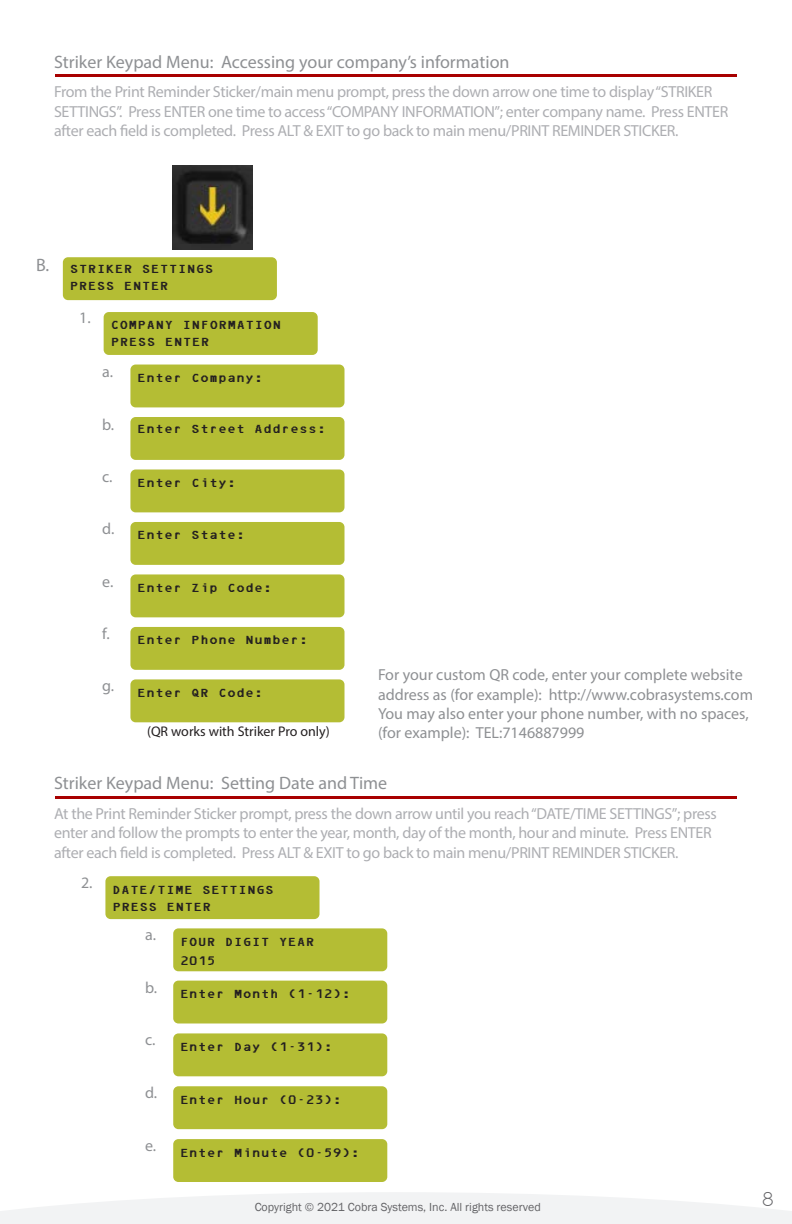
<style>
.page{position:relative;width:792px;height:1224px;background:#fff}
.page>*{position:absolute;margin:0;border:0;box-sizing:border-box;transform-origin:0 0}
.t1{font:20px "Capsuula";color:#636366;scale:1.2 1}
.t2{font:18px "Myriad Pro";color:#8e9093}
.t3{font:16px/19.2px "Myriad Pro";letter-spacing:-.02em;color:#adaeb2}
.t4{font:16px/19.2px "Myriad Pro";color:#8e9093}
.t5{font:14px "Myriad Pro";color:#231f20}
.t6{font:12px "Franklin Gothic";color:#636366}
.t7{font:10.4px "icstsc 6";color:#231f20}
</style>
<div class="page">
<svg style="left:0;top:1192px;width:792px;height:32px"></svg>
<div style="left:130px;top:679px;width:215px;height:43px;background:#b4bd34;border-radius:5px"></div>
<div style="left:104px;top:312px;width:214px;height:43px;background:#b4bd34;border-radius:5px"></div>
<div style="left:130px;top:365px;width:215px;height:42px;background:#b4bd34;border-radius:5px"></div>
<div style="left:130px;top:417px;width:215px;height:43px;background:#b4bd34;border-radius:5px"></div>
<div style="left:130px;top:470px;width:215px;height:42px;background:#b4bd34;border-radius:5px"></div>
<div style="left:130px;top:522px;width:215px;height:43px;background:#b4bd34;border-radius:5px"></div>
<div style="left:130px;top:574px;width:215px;height:43px;background:#b4bd34;border-radius:5px"></div>
<div style="left:130px;top:627px;width:215px;height:43px;background:#b4bd34;border-radius:5px"></div>
<div style="left:173px;top:981px;width:214px;height:42px;background:#b4bd34;border-radius:5px"></div>
<div style="left:173px;top:1033px;width:214px;height:43px;background:#b4bd34;border-radius:5px"></div>
<div style="left:173px;top:1086px;width:214px;height:43px;background:#b4bd34;border-radius:5px"></div>
<div style="left:173px;top:1139px;width:214px;height:43px;background:#b4bd34;border-radius:5px"></div>
<div style="left:105px;top:876px;width:215px;height:43px;background:#b4bd34;border-radius:5px"></div>
<div style="left:63px;top:257px;width:214px;height:43px;background:#b4bd34;border-radius:5px"></div>
<hr style="left:55px;top:74px;width:682px;height:3px;background:#a80000">
<img style="left:172px;top:166px;width:80px;height:84px">
<hr style="left:55px;top:796px;width:682px;height:3px;background:#a80000">
<div style="left:173px;top:928px;width:214px;height:43px;background:#b4bd34;border-radius:5px"></div>
<p class="t2" style="left:54px;top:50px;width:457px">Striker Keypad Menu: Accessing your company’s information</p>
<p class="t3" style="left:54px;top:82px;width:676px">From the Print Reminder Sticker/main menu prompt, press the down arrow one time to display “STRIKER<br>SETTINGS”. Press ENTER one time to access “COMPANY INFORMATION”; enter company name. Press ENTER after each field is completed. Press ALT &amp; EXIT to go back to main menu/PRINT REMINDER STICKER.</p>
<p class="t2" style="left:36px;top:254px;width:15px">B.</p>
<p class="t7" style="left:70px;top:262px;width:145px">STRIKER SETTINGS</p>
<p class="t7" style="left:70px;top:280px;width:100px">PRESS ENTER</p>
<p class="t4" style="left:79px;top:308px;width:13px">1.</p>
<p class="t7" style="left:110px;top:319px;width:172px">COMPANY INFORMATION</p>
<p class="t7" style="left:111px;top:336px;width:100px">PRESS ENTER</p>
<p class="t4" style="left:102px;top:362px;width:13px">a.</p>
<p class="t7" style="left:137px;top:372px;width:127px">Enter Company:</p>
<p class="t4" style="left:102px;top:414px;width:14px">b.</p>
<p class="t7" style="left:137px;top:423px;width:190px">Enter Street Address:</p>
<p class="t4" style="left:102px;top:467px;width:12px">c.</p>
<p class="t4" style="left:102px;top:519px;width:14px">d.</p>
<p class="t4" style="left:102px;top:571px;width:13px">e.</p>
<p class="t4" style="left:102px;top:624px;width:9px">f.</p>
<p class="t7" style="left:137px;top:477px;width:100px">Enter City:</p>
<p class="t7" style="left:137px;top:529px;width:109px">Enter State:</p>
<p class="t7" style="left:137px;top:582px;width:136px">Enter Zip Code:</p>
<p class="t7" style="left:137px;top:634px;width:172px">Enter Phone Number:</p>
<p class="t4" style="left:102px;top:676px;width:14px">g.</p>
<p class="t7" style="left:137px;top:687px;width:127px">Enter QR Code:</p>
<p class="t5" style="left:147px;top:723px;width:184px">(QR works with Striker Pro only)</p>
<p class="t4" style="left:378px;top:665px;width:377px">For your custom QR code, enter your complete website address as (for example): http://www.cobrasystems.com You may also enter your phone number, with no spaces, (for example): TEL:7146887999</p>
<p class="t2" style="left:54px;top:772px;width:335px">Striker Keypad Menu: Setting Date and Time</p>
<p class="t3" style="left:54px;top:804px;width:664px">At the Print Reminder Sticker prompt, press the down arrow until you reach “DATE/TIME SETTINGS”; press enter and follow the prompts to enter the year, month, day of the month, hour and minute. Press ENTER after each field is completed. Press ALT &amp; EXIT to go back to main menu/PRINT REMINDER STICKER.</p>
<p class="t4" style="left:81px;top:872px;width:13px">2.</p>
<p class="t7" style="left:112px;top:883px;width:163px">DATE/TIME SETTINGS</p>
<p class="t7" style="left:113px;top:900px;width:100px">PRESS ENTER</p>
<p class="t4" style="left:145px;top:925px;width:13px">a.</p>
<p class="t4" style="left:145px;top:977px;width:14px">b.</p>
<p class="t7" style="left:180px;top:936px;width:136px">FOUR DIGIT YEAR</p>
<p class="t7" style="left:180px;top:955px;width:37px">2015</p>
<p class="t7" style="left:180px;top:988px;width:172px">Enter Month (1-12):</p>
<p class="t4" style="left:145px;top:1030px;width:12px">c.</p>
<p class="t4" style="left:145px;top:1083px;width:14px">d.</p>
<p class="t4" style="left:145px;top:1135px;width:13px">e.</p>
<p class="t7" style="left:180px;top:1041px;width:154px">Enter Day (1-31):</p>
<p class="t7" style="left:180px;top:1093px;width:163px">Enter Hour (0-23):</p>
<p class="t7" style="left:180px;top:1146px;width:181px">Enter Minute (0-59):</p>
<p class="t6" style="left:255px;top:1200px;width:288px">Copyright © 2021 Cobra Systems, Inc. All rights reserved</p>
<p class="t1" style="left:762px;top:1188px;width:12px">8</p>
</div>
